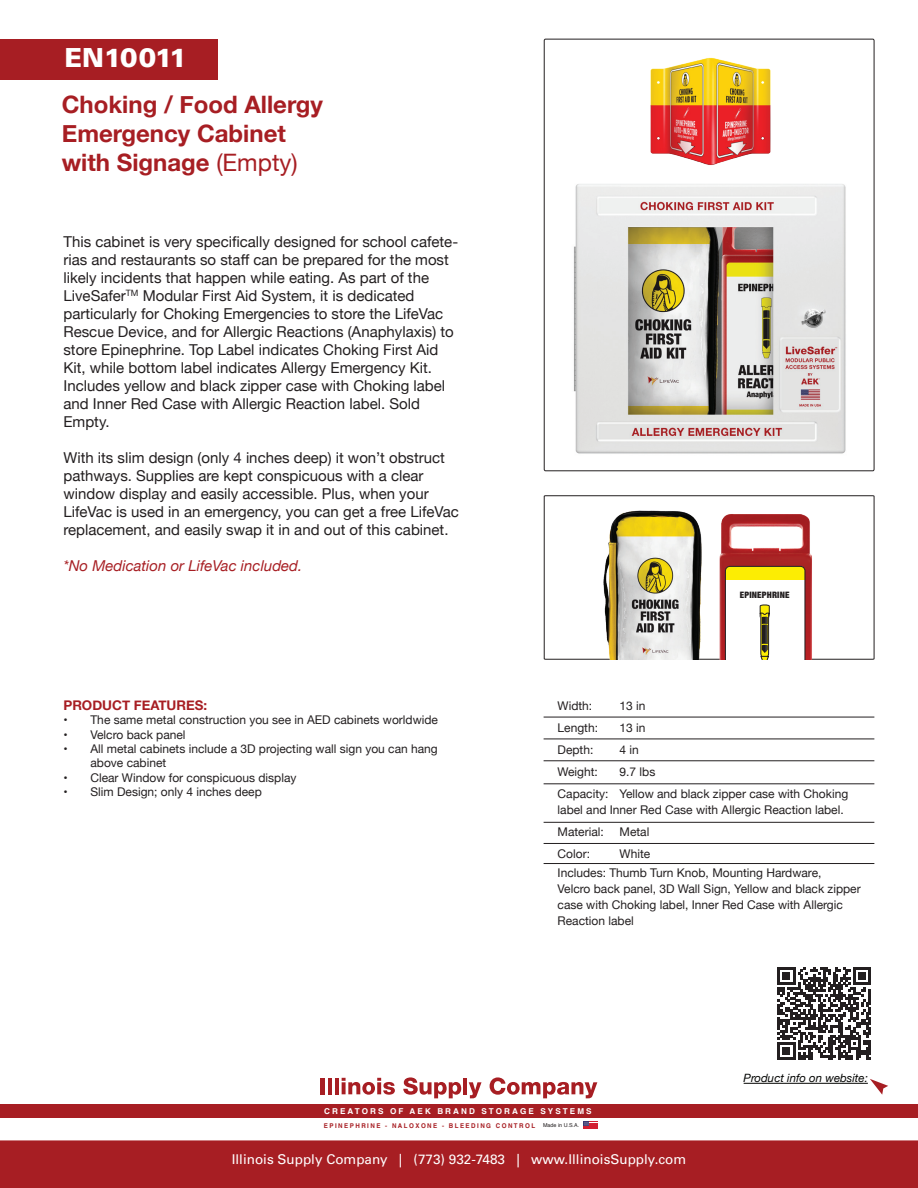
<style>
.page{position:relative;width:918px;height:1188px;background:#fff}
.page>*{position:absolute;margin:0;border:0;box-sizing:border-box;transform-origin:0 0}
.t1{font:900 26.4px "Univers LT";letter-spacing:-.025em;color:#fff}
.t2{font:700 24px/28.8px "Helvetica Neue";color:#a71e23}
.t3{font:15px/18px "Helvetica Neue";color:#231f20}
.t4{font:italic 15px "Helvetica Neue";color:#a71e23}
.t5{font:13.5px "Univers";color:#fff}
.t6{font:700 13.35px "Helvetica Neue";color:#a71e23}
.t7{font:12px/22px "Helvetica Neue";color:#231f20}
.t8{font:italic 11.4px "Helvetica Neue";color:#040503}
.t9{font:900 condensed 8.85px "Helvetica Neue";letter-spacing:.02em;color:#211d1e}
.t10{font:700 8.1px "Helvetica";letter-spacing:.26em;color:#fff}
.t11{font:700 6.6px "Helvetica";letter-spacing:.24em;color:#a71e23;scale:.95 1}
.s1{font-weight:400}
.s2{font-weight:400;font-size:5.4px;color:#231f20}
</style>
<div class="page">
<img style="left:573px;top:184px;width:273px;height:270px">
<img style="left:650px;top:57px;width:121px;height:108px">
<div style="left:544px;top:39px;width:330px;height:432px;border:1px solid #231f20"></div>
<svg style="left:544px;top:495px;width:330px;height:165px"></svg>
<div style="left:0;top:39px;width:217px;height:41px;background:#a71e23"></div>
<div style="left:0;top:1140px;width:918px;height:48px;background:#a71e23"></div>
<div style="left:0;top:1104px;width:918px;height:13px;background:#a71e23"></div>
<hr style="left:321px;top:1078px;width:4px;height:16px;background:#a71e23">
<hr style="left:328px;top:1078px;width:4px;height:16px;background:#a71e23">
<hr style="left:335px;top:1078px;width:4px;height:16px;background:#a71e23">
<svg style="left:342px;top:1078px;width:53px;height:17px"></svg>
<svg style="left:403px;top:1077px;width:58px;height:21px"></svg>
<hr style="left:463px;top:1078px;width:4px;height:16px;background:#a71e23">
<svg style="left:469px;top:1082px;width:13px;height:16px"></svg>
<svg style="left:490px;top:1077px;width:107px;height:21px"></svg>
<svg style="left:584px;top:1122px;width:14px;height:7px"></svg>
<hr style="left:544px;top:717px;width:330px;height:1px;background:#231f20">
<hr style="left:544px;top:739px;width:330px;height:1px;background:#231f20">
<hr style="left:544px;top:761px;width:330px;height:1px;background:#231f20">
<hr style="left:544px;top:784px;width:330px;height:1px;background:#231f20">
<hr style="left:544px;top:822px;width:330px;height:1px;background:#231f20">
<hr style="left:544px;top:843px;width:330px;height:1px;background:#231f20">
<hr style="left:544px;top:863px;width:330px;height:1px;background:#231f20">
<hr style="left:744px;top:1083px;width:124px;height:1px;background:#040503">
<svg style="left:870px;top:1079px;width:18px;height:16px"></svg>
<svg style="left:778px;top:967px;width:93px;height:93px"></svg>
<img style="left:568px;top:495px;width:169px;height:164px">
<img style="left:706px;top:501px;width:118px;height:158px">
<svg style="left:725px;top:566px;width:80px;height:93px"></svg>
<h1 class="t1" style="left:64px;top:41px;width:124px">EN10011</h1>
<h2 class="t2" style="left:62px;top:91px;width:263px">Choking / Food Allergy<br>Emergency Cabinet with Signage <span class="s1">(Empty)</span></h2>
<p class="t3" style="left:63px;top:233px;width:396px">This cabinet is very specifically designed for school cafete&shy;rias and restaurants so staff can be prepared for the most likely incidents that happen while eating. As part of the LiveSafer<sup>TM</sup> Modular First Aid System, it is dedicated particularly for Choking Emergencies to store the LifeVac Rescue Device, and for Allergic Reactions (Anaphylaxis) to store Epinephrine. Top Label indicates Choking First Aid Kit, while bottom label indicates Allergy Emergency Kit.<br>Includes yellow and black zipper case with Choking label and Inner Red Case with Allergic Reaction label. Sold Empty.</p>
<p class="t3" style="left:63px;top:449px;width:397px">With its slim design (only 4 inches deep) it won’t obstruct pathways. Supplies are kept conspicuous with a clear window display and easily accessible. Plus, when your LifeVac is used in an emergency, you can get a free LifeVac replacement, and easily swap it in and out of this cabinet.</p>
<p class="t4" style="left:63px;top:555px;width:240px">*No Medication or LifeVac included.</p>
<p class="t6" style="left:63px;top:694px;width:145px">PRODUCT FEATURES:</p>
<p class="t7" style="left:63px;top:709px;width:376px">• The same metal construction you see in AED cabinets worldwide</p>
<p class="t7" style="left:63px;top:724px;width:124px">• Velcro back panel</p>
<p class="t7" style="left:90px;top:742px;width:349px;line-height:14.4px;text-indent:-27px">• All metal cabinets include a 3D projecting wall sign you can hang above cabinet</p>
<p class="t7" style="left:63px;top:767px;width:235px">• Clear Window for conspicuous display</p>
<p class="t7" style="left:63px;top:781px;width:200px">• Slim Design; only 4 inches deep</p>
<p class="t9" style="left:740px;top:588px;width:51px">EPINEPHRINE</p>
<p class="t7" style="left:558px;top:696px;width:36px">Width:</p>
<p class="t7" style="left:620px;top:696px;width:28px">13 in</p>
<p class="t7" style="left:558px;top:718px;width:42px">Length:</p>
<p class="t7" style="left:620px;top:718px;width:28px">13 in</p>
<p class="t7" style="left:558px;top:740px;width:37px">Depth:</p>
<p class="t7" style="left:620px;top:740px;width:21px">4 in</p>
<p class="t7" style="left:558px;top:762px;width:42px">Weight:</p>
<p class="t7" style="left:558px;top:762px;width:292px;text-indent:62px">9.7 lbs<br>Capacity: Yellow and black zipper case with Choking</p>
<p class="t7" style="left:558px;top:800px;width:288px">label and Inner Red Case with Allergic Reaction label.<br>Material:</p>
<p class="t7" style="left:620px;top:822px;width:31px">Metal</p>
<p class="t7" style="left:558px;top:844px;width:34px">Color:</p>
<p class="t7" style="left:558px;top:845px;width:265px;line-height:19px;text-indent:62px">White<br>Includes: Thumb Turn Knob, Mounting Hardware,</p>
<p class="t7" style="left:558px;top:882px;width:305px;line-height:16px">Velcro back panel, 3D Wall Sign, Yellow and black zipper case with Choking label, Inner Red Case with Allergic<br>Reaction label</p>
<p class="t8" style="left:744px;top:1070px;width:126px">Product info on website:</p>
<p class="t10" style="left:324px;top:1106px;width:269px">CREATORS OF AEK BRAND STORAGE SYSTEMS</p>
<p class="t11" style="left:324px;top:1121px;width:270px">EPINEPHRINE - NALOXONE - BLEEDING CONTROL <span class="s2">Made in U.S.A.</span></p>
<p class="t5" style="left:232px;top:1151px;width:456px">Illinois Supply Company | (773) 932-7483 | www.IllinoisSupply.com</p>
</div>
